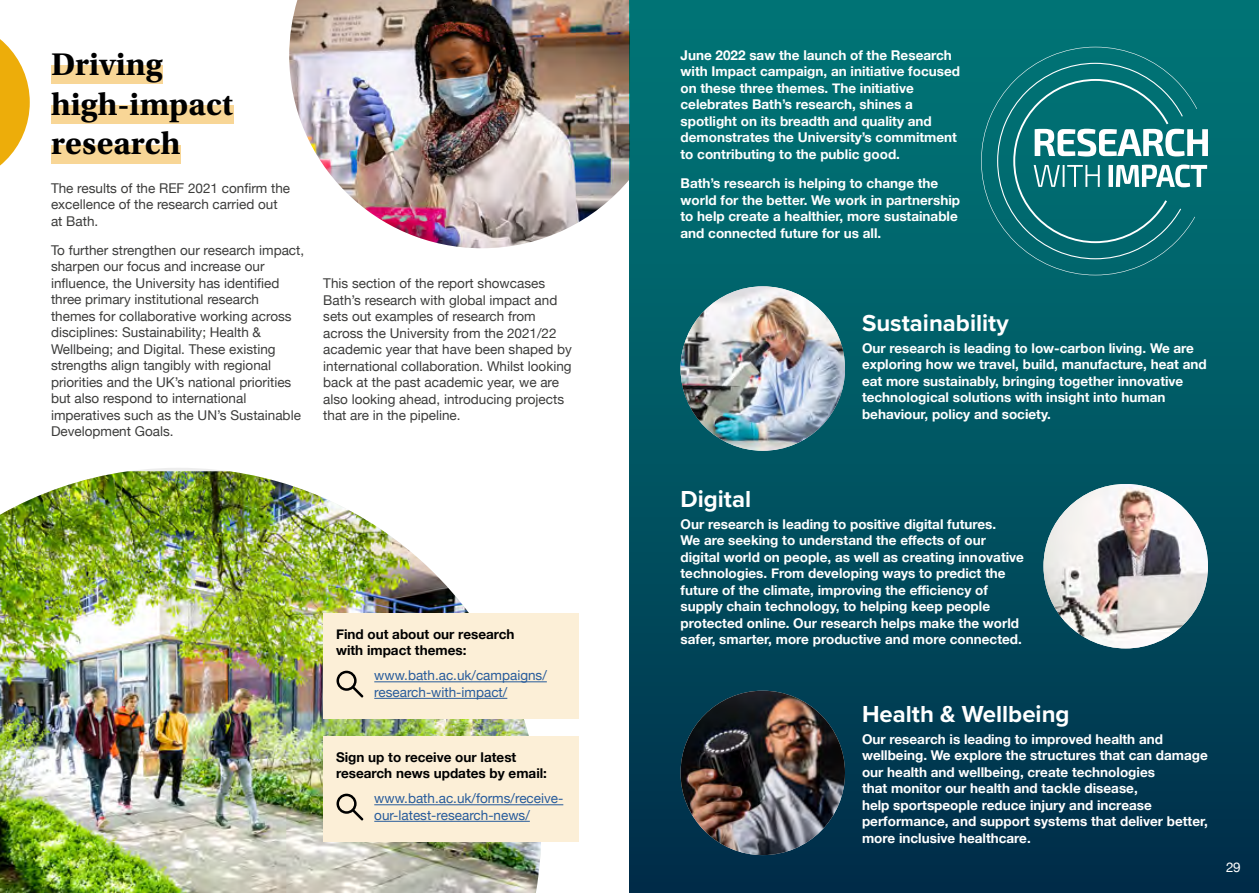
<style>
.page{position:relative;width:1259px;height:893px;background:#fff}
.page>*{position:absolute;margin:0;border:0;box-sizing:border-box;transform-origin:0 0}
.t1{font:700 33px "Utopia Std";color:#000}
.p_Body_Copy{font:700 24px "Proxima Nova";color:#fff}
.p_Body_Copy-2{font:700 13.5px/16.5px "Helvetica Neue";color:#fff}
.p_Body_Copy-3{font:13.5px/16.5px "Helvetica Neue";color:#3c3c3b}
.p_Body_Copy-4{font:13.5px/16.5px "Helvetica Neue";color:#275b9b}
.p_Body_Copy-5{font:700 13.5px/16.5px "Helvetica Neue";color:#000}
.p_Body_Copy-6{font:13.5px "Helvetica Neue";color:#fff}
</style>
<div class="page">
<img style="left:289px;top:0;width:340px;height:248px">
<div style="left:51px;top:66px;width:111px;height:18px;background:#f8d696"></div>
<div style="left:51px;top:106px;width:182px;height:18px;background:#f8d696"></div>
<div style="left:51px;top:145px;width:129px;height:18px;background:#f8d696"></div>
<img style="left:0;top:471px;width:541px;height:422px">
<div style="left:323px;top:613px;width:255px;height:106px;background:#fcefd7"></div>
<hr style="left:374px;top:681px;width:173px;height:1px;background:#275b9b">
<hr style="left:374px;top:698px;width:133px;height:1px;background:#275b9b">
<svg style="left:336px;top:671px;width:27px;height:26px"></svg>
<div style="left:323px;top:736px;width:255px;height:106px;background:#fcefd7"></div>
<hr style="left:374px;top:804px;width:189px;height:1px;background:#275b9b">
<hr style="left:374px;top:821px;width:156px;height:1px;background:#275b9b">
<svg style="left:336px;top:794px;width:27px;height:26px"></svg>
<div style="left:629px;top:0;width:630px;height:893px;background:linear-gradient(to bottom,#007a79,#002f4a)"></div>
<div style="left:981px;top:47px;width:216px;height:228px;background:#006d71"></div>
<svg style="left:997px;top:63px;width:211px;height:196px;background:#227f83"></svg>
<img style="left:680px;top:286px;width:165px;height:165px;border-radius:82px">
<img style="left:1043px;top:484px;width:165px;height:164px;border-radius:82px">
<img style="left:680px;top:691px;width:165px;height:164px;border-radius:82px">
<svg style="left:0;top:39px;width:30px;height:127px"></svg>
<h1 class="t1" style="left:51px;top:45px;width:113px">Driving</h1>
<h1 class="t1" style="left:51px;top:85px;width:183px">high-impact</h1>
<h1 class="t1" style="left:51px;top:124px;width:131px">research</h1>
<p class="p_Body_Copy-3" style="left:51px;top:180px;width:241px">The results of the REF 2021 confirm the excellence of the research carried out at Bath.</p>
<p class="p_Body_Copy-3" style="left:51px;top:243px;width:255px">To further strengthen our research impact, sharpen our focus and increase our influence, the University has identified three primary institutional research themes for collaborative working across disciplines: Sustainability; Health &amp; Wellbeing; and Digital. These existing strengths align tangibly with regional priorities and the UK’s national priorities but also respond to international imperatives such as the UN’s Sustainable Development Goals.</p>
<p class="p_Body_Copy-3" style="left:323px;top:276px;width:250px">This section of the report showcases Bath’s research with global impact and sets out examples of research from across the University from the 2021/22 academic year that have been shaped by international collaboration. Whilst looking back at the past academic year, we are also looking ahead, introducing projects that are in the pipeline.</p>
<p class="p_Body_Copy-5" style="left:336px;top:626px;width:180px">Find out about our research with impact themes:</p>
<p class="p_Body_Copy-4" style="left:374px;top:668px;width:174px">www.bath.ac.uk/campaigns/ research-with-impact/</p>
<p class="p_Body_Copy-5" style="left:336px;top:749px;width:212px">Sign up to receive our latest research news updates by email:</p>
<p class="p_Body_Copy-4" style="left:374px;top:791px;width:190px">www.bath.ac.uk/forms/receive&shy;our-latest-research-news/</p>
<p class="p_Body_Copy-2" style="left:680px;top:47px;width:281px">June 2022 saw the launch of the Research with Impact campaign, an initiative focused on these three themes. The initiative celebrates Bath’s research, shines a spotlight on its breadth and quality and demonstrates the University’s commitment to contributing to the public good.</p>
<p class="p_Body_Copy-2" style="left:680px;top:175px;width:281px">Bath’s research is helping to change the world for the better. We work in partnership to help create a healthier, more sustainable and connected future for us all.</p>
<p class="p_Body_Copy" style="left:862px;top:305px;width:148px">Sustainability</p>
<p class="p_Body_Copy-2" style="left:862px;top:340px;width:346px">Our research is leading to low-carbon living. We are exploring how we travel, build, manufacture, heat and eat more sustainably, bringing together innovative technological solutions with insight into human behaviour, policy and society.</p>
<p class="p_Body_Copy" style="left:680px;top:481px;width:72px">Digital</p>
<p class="p_Body_Copy-2" style="left:680px;top:516px;width:345px">Our research is leading to positive digital futures.<br>We are seeking to understand the effects of our digital world on people, as well as creating innovative technologies. From developing ways to predict the future of the climate, improving the efficiency of supply chain technology, to helping keep people protected online. Our research helps make the world safer, smarter, more productive and more connected.</p>
<p class="p_Body_Copy" style="left:862px;top:696px;width:209px">Health &amp; Wellbeing</p>
<p class="p_Body_Copy-2" style="left:862px;top:731px;width:347px">Our research is leading to improved health and wellbeing. We explore the structures that can damage our health and wellbeing, create technologies<br>that monitor our health and tackle disease,<br>help sportspeople reduce injury and increase performance, and support systems that deliver better, more inclusive healthcare.</p>
<p class="p_Body_Copy-6" style="left:1226px;top:858px;width:16px">29</p>
</div>
